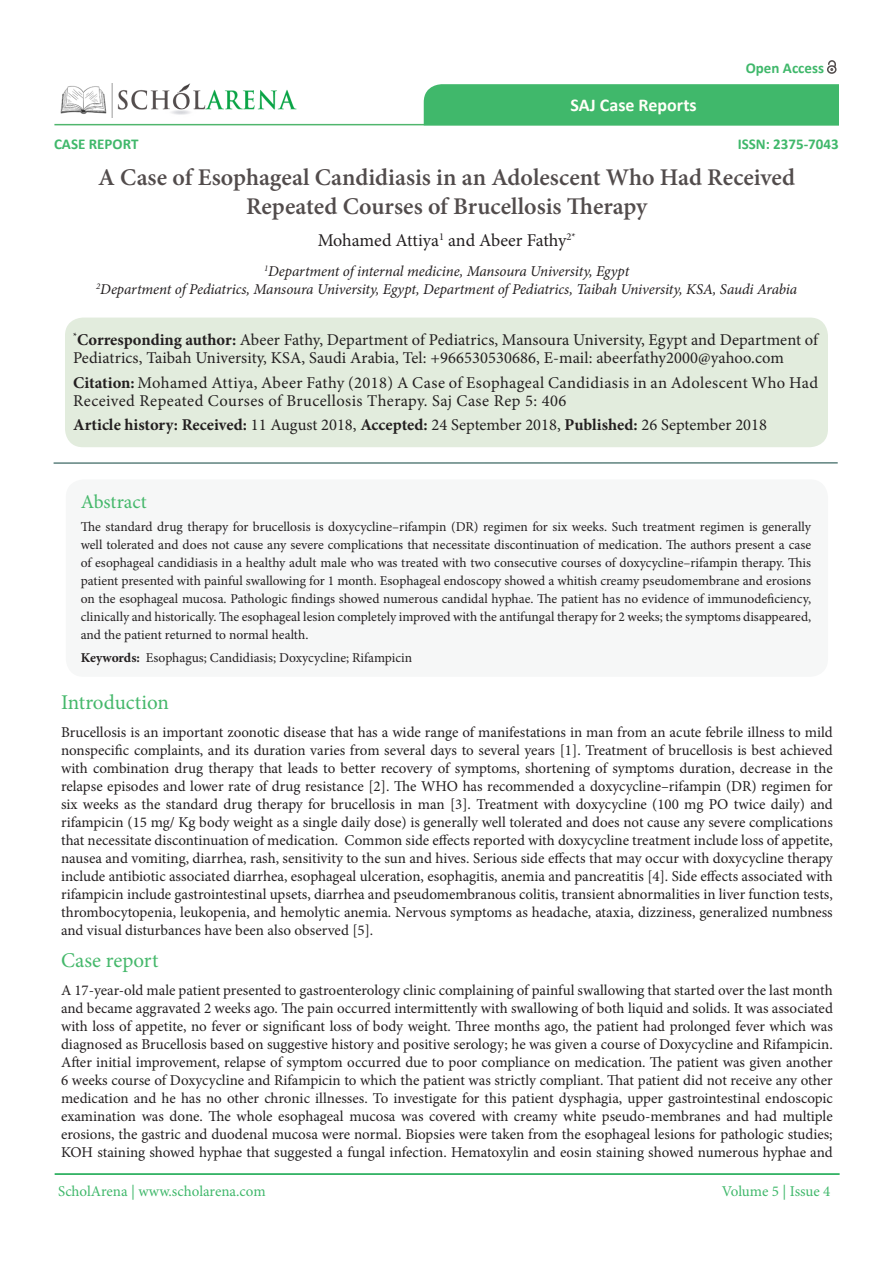
<style>
.page{position:relative;width:893px;height:1263px;background:#fff}
.page>*{position:absolute;margin:0;border:0;box-sizing:border-box;transform-origin:0 0}
.t1{font:600 24px/28.8px "Minion Pro";color:#524c4c;text-align:center}
.t2{font:21px "Minion Pro";color:#45b86b}
.t3{font:19.5px "Minion Pro";color:#45b86b}
.t4{font:18px "Minion Pro";letter-spacing:-.005em;color:#231f20}
.t5{font:700 18px "Calibri";color:#fffff8}
.t6{font:16.5px/18px "Minion Pro";letter-spacing:.005em;color:#231f20}
.t7{font:16.5px/18px "Minion Pro";letter-spacing:.025em;color:#231f20}
.t8{font:15px/18px "Minion Pro";letter-spacing:-.005em;color:#231f20;text-align:justify}
.t9{font:italic 15px "Minion Pro";letter-spacing:-.01em;color:#231f20}
.t10{font:15px "Minion Pro";letter-spacing:-.005em;color:#40b86b}
.t11{font:700 15px "Calibri";color:#40b86b}
.t12{font:13.5px/18px "Minion Pro";color:#231f20;text-align:justify}
.t13{font:10.5px "Minion Pro";color:#231f20}
.t14{font:700 9.6px "Minion Pro";color:#231f20}
.t15{font:italic 8.7px "Minion Pro";color:#231f20}
.s1{font-weight:700}
</style>
<div class="page">
<div style="left:65px;top:318px;width:763px;height:129px;background:#e2ecdd;border-radius:18px"></div>
<img style="left:60px;top:83px;width:237px;height:34px">
<hr style="left:54px;top:124px;width:785px;height:1px;background:#50b66d">
<svg style="left:54px;top:123px;width:88px;height:3px"></svg>
<hr style="left:55px;top:1173px;width:785px;height:2px;background:#0aa345">
<svg style="left:424px;top:60px;width:415px;height:66px"></svg>
<hr style="left:54px;top:462px;width:784px;height:1px;background:#0d433d">
<div style="left:66px;top:479px;width:762px;height:198px;background:#f6f7f7;border-radius:18px"></div>
<p class="t11" style="left:54px;top:134px;width:86px">CASE REPORT</p>
<p class="t5" style="left:570px;top:94px;width:128px">SAJ Case Reports</p>
<p class="t11" style="left:746px;top:58px;width:80px">Open Access</p>
<p class="t11" style="left:738px;top:134px;width:103px">ISSN: 2375-7043</p>
<p class="t1" style="left:98px;top:163px;width:698px">A Case of Esophageal Candidiasis in an Adolescent Who Had Received<br>Repeated Courses of Brucellosis Therapy</p>
<p class="t13" style="left:439px;top:230px;width:7px">1</p>
<p class="t4" style="left:318px;top:228px;width:123px">Mohamed Attiya</p>
<p class="t13" style="left:566px;top:230px;width:11px">*2</p>
<p class="t4" style="left:448px;top:228px;width:120px">and Abeer Fathy</p>
<p class="t9" style="left:268px;top:261px;width:363px">Department of internal medicine, Mansoura University, Egypt</p>
<p class="t9" style="left:100px;top:279px;width:698px">Department of Pediatrics, Mansoura University, Egypt, Department of Pediatrics, Taibah University, KSA, Saudi Arabia</p>
<p class="t15" style="left:264px;top:262px;width:6px">1</p>
<p class="t15" style="left:96px;top:280px;width:6px">2</p>
<p class="t14" style="left:73px;top:329px;width:5px">*</p>
<p class="t6" style="left:73px;top:331px;width:746px"><span class="s1">Corresponding author:</span> Abeer Fathy, Department of Pediatrics, Mansoura University, Egypt and Department of<br>Pediatrics, Taibah University, KSA, Saudi Arabia, Tel: +966530530686, -E mail: abeerfathy2000@yahoo.com</p>
<p class="t7" style="left:73px;top:373px;width:746px"><span class="s1">Citation:</span>Mohamed Attiya, Abeer Fathy (2018 A) Case of Esophageal Candidiasis in an Adolescent Who Had<br>Received Repeated Courses of Brucellosis Therapy. Saj Case Rep 5: 406</p>
<p class="t6" style="left:73px;top:416px;width:695px"><span class="s1">Article history: Received:</span> 11 August 2018, <span class="s1">Accepted:</span> 24 September 2018, <span class="s1">Published:</span> 26 September 2018</p>
<p class="t3" style="left:81px;top:489px;width:68px">Abstract</p>
<p class="t12" style="left:81px;top:518px;width:732px">The standard drug therapy for brucellosis is doxycycline–rifampin (DR) regimen for six weeks. Such treatment regimen is generally well tolerated and does not cause any severe complications that necessitate discontinuation of medication. The authors present a case of esophageal candidiasis in a healthy adult male who was treated with two consecutive courses of doxycycline–rifampin therapy. This patient presented with painful swallowing for 1 month. Esophageal endoscopy showed a whitish creamy pseudomembrane and erosions on the esophageal mucosa. Pathologic findings showed numerous candidal hyphae. The patient has no evidence of immunodeficiency, clinically and historically. The esophageal lesion completely improved with the antifungal therapy for 2 weeks; the symptoms disappeared, and the patient returned to normal health.</p>
<p class="t12" style="left:81px;top:648px;width:333px"><span class="s1">Keywords:</span> Esophagus; Candidiasis; Doxycycline; Rifampicin</p>
<p class="t2" style="left:61px;top:688px;width:109px">Introduction</p>
<p class="t8" style="left:61px;top:723px;width:773px">Brucellosis is an important zoonotic disease that has a wide range of manifestations in man from an acute febrile illness to mild nonspecific complaints, and its duration varies from several days to several years [ .]1 Treatment of brucellosis is best achieved with combination drug therapy that leads to better recovery of symptoms, shortening of symptoms duration, decrease in the relapse episodes and lower rate of drug resistance [ .]2 The WHO has recommended a doxycycline–rifampin (DR) regimen for six weeks as the standard drug therapy for brucellosis in man [ .]3 Treatment with doxycycline (100 mg PO twice daily) and rifampicin (15 mg/ Kg body weight as a single daily dose) is generally well tolerated and does not cause any severe complications that necessitate discontinuation of medication. Common side effects reported with doxycycline treatment include loss of appetite, nausea and vomiting, diarrhea, rash, sensitivity to the sun and hives. Serious side effects that may occur with doxycycline therapy include antibiotic associated diarrhea, esophageal ulceration, esophagitis, anemia and pancreatitis .]4[ Side effects associated with rifampicin include gastrointestinal upsets, diarrhea and pseudomembranous colitis, transient abnormalities in liver function tests, thrombocytopenia, leukopenia, and hemolytic anemia. Nervous symptoms as headache, ataxia, dizziness, generalized numbness and visual disturbances have been also observed . [5]</p>
<p class="t2" style="left:61px;top:946px;width:99px">Case report</p>
<p class="t8" style="left:61px;top:981px;width:773px">A 17-year-old male patient presented to gastroenterology clinic complaining of painful swallowing that started over the last month and became aggravated 2 weeks ago. The pain occurred intermittently with swallowing of both liquid and solids It. was associated with loss of appetite, no fever or significant loss of body weight. Three months ago, the patient had prolonged fever which was diagnosed as Brucellosis based on suggestive history and positive serology; he was given a course of Doxycycline and Rifampicin.<br>After initial improvement, relapse of symptom occurred due to poor compliance on medication. The patient was given another 6 weeks course of Doxycycline and Rifampicin to which the patient was strictly compliant. That patient did not receive any other medication and he has no other chronic illnesses. To investigate for this patient dysphagia, upper gastrointestinal endoscopic examination was done. The whole esophageal mucosa was covered with creamy white pseudo-membranes and had multiple erosions, the gastric and duodenal mucosa were normal. Biopsies were taken from the esophageal lesions for pathologic studies; KOH staining showed hyphae that suggested a fungal infection. Hematoxylin and eosin staining showed numerous hyphae and</p>
<p class="t10" style="left:58px;top:1181px;width:209px">ScholArena | www.scholarena.com</p>
<p class="t10" style="left:722px;top:1181px;width:110px">Volume 5 | Issue 4</p>
</div>
